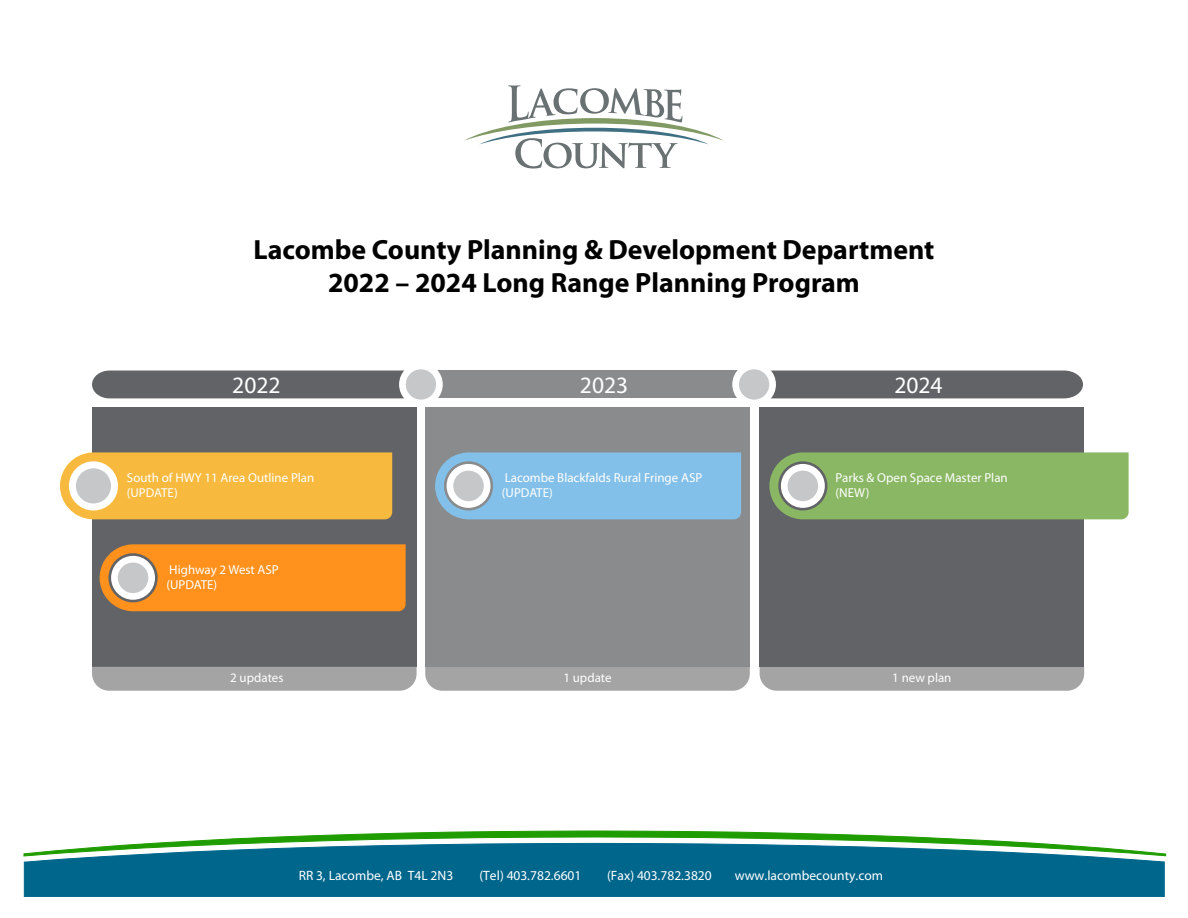
<style>
.page{position:relative;width:1188px;height:918px;background:#fff}
.page>*{position:absolute;margin:0;border:0;box-sizing:border-box;transform-origin:0 0}
.t1{font:700 27.9px/33.5px "Myriad Pro";color:#000;text-align:center}
.t2{font:23.55px "Myriad Pro";color:#fff}
.t3{font:13.5px "Myriad Pro";color:#fff}
.t4{font:12.9px/15.6px "Myriad Pro";color:#fff}
</style>
<div class="page">
<div style="left:24px;top:857px;width:1141px;height:40px;background:#00668c"></div>
<svg style="left:23px;top:830px;width:1143px;height:27px"></svg>
<svg style="left:464px;top:85px;width:260px;height:84px"></svg>
<div style="left:92px;top:408px;width:325px;height:259px;background:#626366"></div>
<div style="left:92px;top:667px;width:325px;height:24px;background:#a4a4a4"></div>
<div style="left:425px;top:667px;width:325px;height:24px;background:#a4a4a4"></div>
<div style="left:760px;top:667px;width:324px;height:24px;background:#a4a4a4"></div>
<div style="left:425px;top:408px;width:325px;height:259px;background:#898b8d"></div>
<div style="left:760px;top:408px;width:324px;height:259px;background:#626366"></div>
<div style="left:92px;top:371px;width:311px;height:27px;background:#626366"></div>
<div style="left:772px;top:371px;width:311px;height:27px;background:#626366"></div>
<div style="left:438px;top:371px;width:333px;height:27px;background:#898b8d"></div>
<div style="left:402px;top:366px;width:37px;height:37px;background:#c5c7c9;border-radius:50%"></div>
<div style="left:399px;top:363px;width:44px;height:43px;border:7px solid #fff;border-radius:50%"></div>
<div style="left:736px;top:366px;width:37px;height:37px;background:#c5c7c9;border-radius:50%"></div>
<div style="left:732px;top:363px;width:44px;height:43px;border:7px solid #fff;border-radius:50%"></div>
<svg style="left:60px;top:452px;width:332px;height:67px;background:#f4be50"></svg>
<svg style="left:100px;top:544px;width:306px;height:67px;background:#f5942e"></svg>
<div style="left:769px;top:452px;width:360px;height:67px;background:#8ab764"></div>
<div style="left:784px;top:467px;width:37px;height:38px;background:#c5c7c9;border-radius:50%"></div>
<div style="left:781px;top:464px;width:44px;height:44px;border:7px solid #fff;border-radius:50%"></div>
<svg style="left:435px;top:452px;width:306px;height:67px;background:#8abfe4"></svg>
<h1 class="t1" style="left:254px;top:232px;width:682px">Lacombe County Planning &amp; Development Department<br>2022 – 2024 Long Range Planning Program</h1>
<h2 class="t2" style="left:232px;top:371px;width:50px">2022</h2>
<h2 class="t2" style="left:580px;top:371px;width:50px">2023</h2>
<h2 class="t2" style="left:894px;top:371px;width:50px">2024</h2>
<p class="t4" style="left:127px;top:470px;width:189px">South of HWY 11 Area Outline Plan (UPDATE)</p>
<p class="t4" style="left:166px;top:562px;width:114px">Highway 2 West ASP (UPDATE)</p>
<p class="t4" style="left:502px;top:470px;width:202px">Lacombe Blackfalds Rural Fringe ASP (UPDATE)</p>
<p class="t4" style="left:836px;top:470px;width:174px">Parks &amp; Open Space Master Plan (NEW)</p>
<p class="t4" style="left:230px;top:670px;width:55px">2 updates</p>
<p class="t4" style="left:563px;top:670px;width:50px">1 update</p>
<p class="t4" style="left:892px;top:670px;width:61px">1 new plan</p>
<p class="t3" style="left:299px;top:868px;width:156px">RR 3, Lacombe, AB T4L 2N3</p>
<p class="t3" style="left:480px;top:868px;width:104px">(Tel) 403.782.6601</p>
<p class="t3" style="left:607px;top:868px;width:106px">(Fax) 403.782.3820</p>
<p class="t3" style="left:735px;top:868px;width:150px">www.lacombecounty.com</p>
</div>
